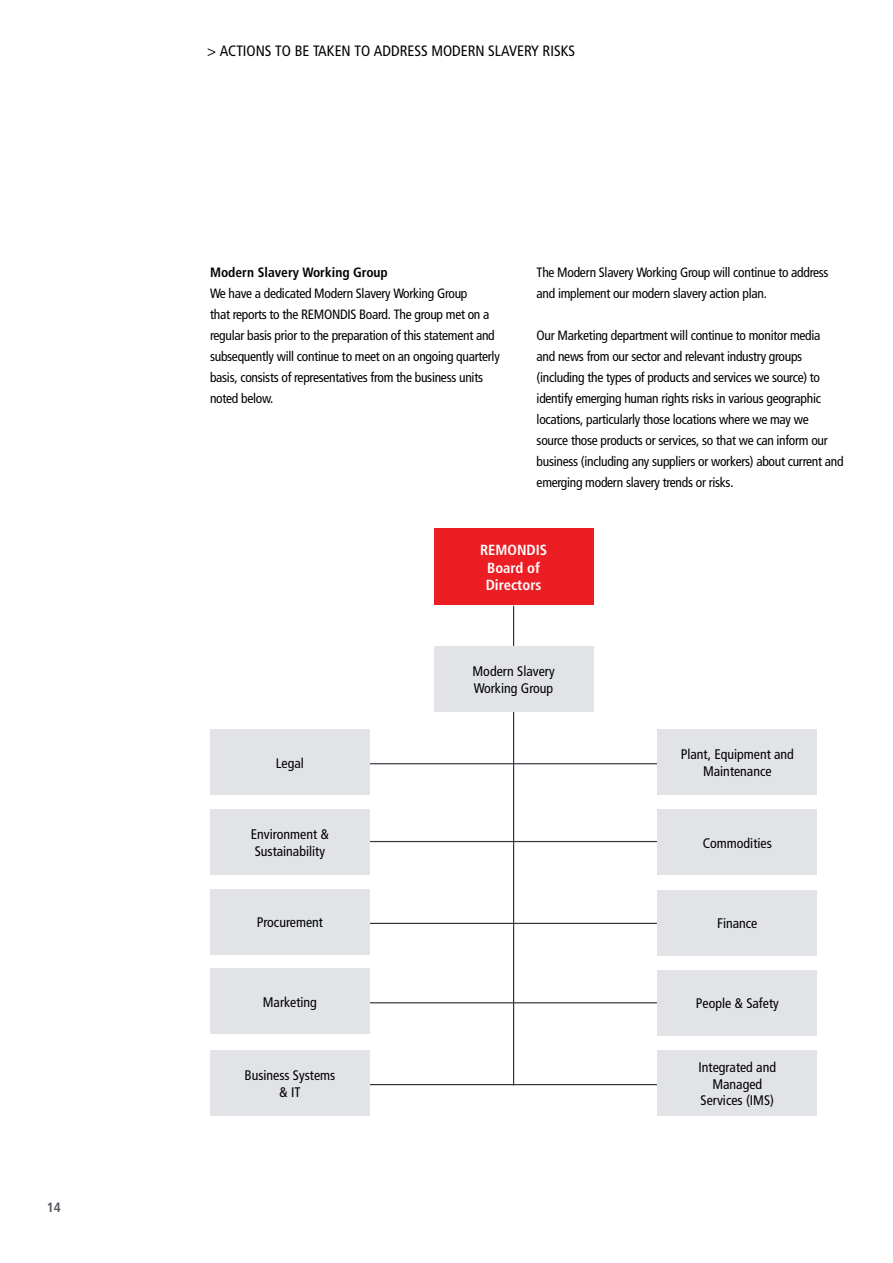
<style>
.page{position:relative;width:893px;height:1263px;background:#fff}
.page>*{position:absolute;margin:0;border:0;box-sizing:border-box;transform-origin:0 0}
.t1{font:15px "Frutiger LT 57 Cn";color:#000}
.t2{font:14.7px/17.5px "Frutiger LT 67 Bd Cn";color:#fff;text-align:center}
.t3{font:13.8px/16.6px "Frutiger LT 57 Cn";color:#000;text-align:center}
.t4{font:13.5px/21px "Frutiger LT 57 Cn";letter-spacing:-.02em;color:#000}
.t5{font:13.5px "Frutiger LT 67 Bd Cn";color:#000}
.t6{font:13.5px "Frutiger LT 67 Bd Cn";color:#51555e}
</style>
<div class="page">
<hr style="left:513px;top:606px;width:1px;height:41px;background:#32363f">
<hr style="left:513px;top:712px;width:1px;height:373px;background:#32363f">
<hr style="left:261px;top:763px;width:396px;height:1px;background:#32363f">
<hr style="left:261px;top:841px;width:396px;height:1px;background:#32363f">
<hr style="left:261px;top:923px;width:396px;height:1px;background:#32363f">
<hr style="left:261px;top:1084px;width:396px;height:1px;background:#32363f">
<hr style="left:261px;top:1002px;width:396px;height:1px;background:#32363f">
<div style="left:434px;top:646px;width:159px;height:66px;background:#e1e3e7"></div>
<div style="left:657px;top:729px;width:160px;height:66px;background:#e1e3e7"></div>
<div style="left:657px;top:810px;width:160px;height:65px;background:#e1e3e7"></div>
<div style="left:657px;top:890px;width:160px;height:65px;background:#e1e3e7"></div>
<div style="left:657px;top:1050px;width:160px;height:66px;background:#e1e3e7"></div>
<div style="left:657px;top:970px;width:160px;height:65px;background:#e1e3e7"></div>
<div style="left:210px;top:729px;width:160px;height:66px;background:#e1e3e7"></div>
<div style="left:210px;top:809px;width:160px;height:65px;background:#e1e3e7"></div>
<div style="left:210px;top:889px;width:160px;height:65px;background:#e1e3e7"></div>
<div style="left:210px;top:1050px;width:160px;height:66px;background:#e1e3e7"></div>
<div style="left:434px;top:528px;width:159px;height:77px;background:#ed1d24"></div>
<div style="left:210px;top:968px;width:160px;height:66px;background:#e1e3e7"></div>
<p class="t6" style="left:47px;top:1199px;width:16px">14</p>
<p class="t1" style="left:207px;top:42px;width:370px">&gt; ACTIONS TO BE TAKEN TO ADDRESS MODERN SLAVERY RISKS</p>
<p class="t5" style="left:210px;top:264px;width:179px">Modern Slavery Working Group</p>
<p class="t4" style="left:210px;top:283px;width:291px">We have a dedicated Modern Slavery Working Group<br>that reports to the REMONDIS Board. The group met on a regular basis prior to the preparation of this statement and subsequently will continue to meet on an ongoing quarterly basis, consists of representatives from the business units noted below.</p>
<p class="t4" style="left:537px;top:262px;width:293px">The Modern Slavery Working Group will continue to address and implement our modern slavery action plan.</p>
<p class="t4" style="left:537px;top:325px;width:308px">Our Marketing department will continue to monitor media<br>and news from our sector and relevant industry groups (including the types of products and services we source) to identify emerging human rights risks in various geographic locations, particularly those locations where we may we source those products or services, so that we can inform our business (including any suppliers or workers) about current and emerging modern slavery trends or risks.</p>
<p class="t2" style="left:480px;top:541px;width:69px">REMONDIS<br>Board of<br>Directors</p>
<p class="t3" style="left:276px;top:755px;width:29px">Legal</p>
<p class="t3" style="left:251px;top:826px;width:80px;text-align:left">Environment &amp;<br>Sustainability</p>
<p class="t3" style="left:257px;top:914px;width:68px">Procurement</p>
<p class="t3" style="left:263px;top:994px;width:56px">Marketing</p>
<p class="t3" style="left:244px;top:1067px;width:92px">Business Systems &amp; IT</p>
<p class="t3" style="left:472px;top:663px;width:84px;text-align:left">Modern Slavery<br>Working Group</p>
<p class="t3" style="left:681px;top:746px;width:115px">Plant, Equipment and<br>Maintenance</p>
<p class="t3" style="left:703px;top:835px;width:71px">Commodities</p>
<p class="t3" style="left:717px;top:915px;width:42px">Finance</p>
<p class="t3" style="left:696px;top:995px;width:84px">People &amp; Safety</p>
<p class="t3" style="left:698px;top:1059px;width:79px">Integrated and<br>Managed<br>Services (IMS)</p>
</div>
